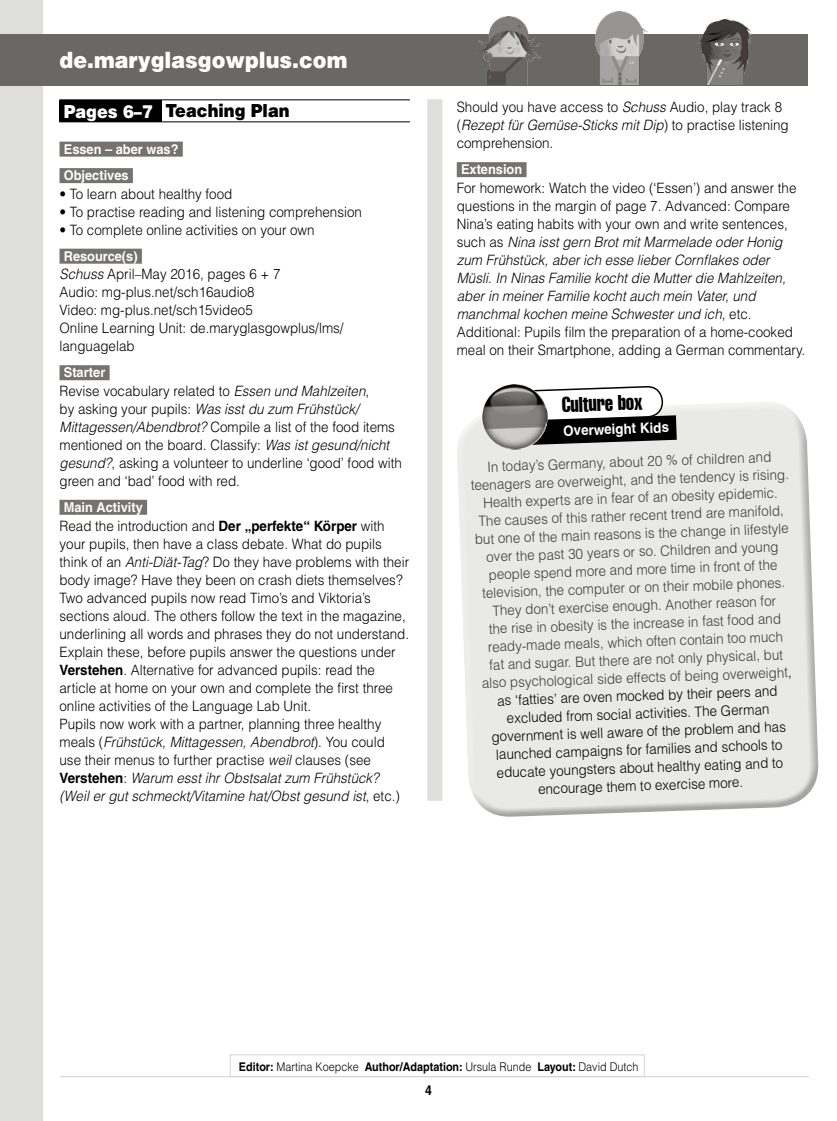
<style>
.page{position:relative;width:837px;height:1121px;background:#fff}
.page>*{position:absolute;margin:0;border:0;box-sizing:border-box;transform-origin:0 0}
.t1{font:900 22.5px "Helvetica LT";color:#fff;scale:.92 1}
.t2{font:extra-condensed 21px "Helvetica LT";color:#000;scale:.92 1}
.t3{font:900 18px "Helvetica LT";color:#000;scale:.9 1}
.t4{font:300 14.25px/18px "Helvetica LT";color:#000;scale:.94 1}
.t5{font:300 14.25px/18px "Helvetica LT";color:#3d3d3d;text-align:center;scale:.94 1}
.t6{font:300 14.25px "Helvetica LT";color:#000;scale:.93 1}
.t7{font:700 14.25px "Helvetica LT";color:#fff;scale:.94 1}
.t8{font:700 13.5px/26.5px "Helvetica LT";color:#fff;scale:.95 1}
.t9{font:700 13.5px "Helvetica LT";color:#000;scale:.9 1}
.t10{font:300 12px "Helvetica LT";color:#000;scale:.9 1}
.s1{color:#fff}
.s2{font-style:italic}
.s3{font-weight:700}
.s4{color:#000}
</style>
<div class="page">
<div style="left:0;top:0;width:43px;height:1120px;background:#dededd"></div>
<div style="left:427px;top:99px;width:15px;height:701px;background:#dededd"></div>
<hr style="left:60px;top:99px;width:350px;height:1px;background:#000">
<hr style="left:60px;top:121px;width:350px;height:1px;background:#000">
<div style="left:60px;top:142px;width:123px;height:15px;background:#75726f"></div>
<div style="left:60px;top:168px;width:73px;height:15px;background:#75726f"></div>
<div style="left:60px;top:249px;width:82px;height:15px;background:#75726f"></div>
<div style="left:60px;top:365px;width:50px;height:15px;background:#75726f"></div>
<div style="left:60px;top:500px;width:87px;height:15px;background:#75726f"></div>
<div style="left:60px;top:100px;width:102px;height:22px;background:#000"></div>
<div style="left:457px;top:162px;width:70px;height:15px;background:#75726f"></div>
<div style="left:0;top:34px;width:807px;height:51px;background:#6a6864"></div>
<div style="left:230px;top:1054px;width:415px;height:23px;border:1px solid #d3d3d2"></div>
<hr style="left:60px;top:1076px;width:749px;height:1px;background:#d3d3d2">
<img style="left:477px;top:17px;width:64px;height:68px">
<img style="left:595px;top:12px;width:52px;height:73px">
<img style="left:698px;top:20px;width:52px;height:65px">
<svg style="left:457px;top:411px;width:362px;height:406px;background:#e8e8e7"></svg>
<svg style="left:482px;top:386px;width:195px;height:107px"></svg>
<img style="left:482px;top:384px;width:66px;height:66px">
<h1 class="t1" style="left:60px;top:45px;width:314px">de.maryglasgowplus.com</h1>
<p class="t3" style="left:64px;top:99px;width:252px"><span class="s1">Pages 6–7</span> Teaching Plan</p>
<p class="t8" style="left:64px;top:135px;width:122px">Essen – aber was?<br>Objectives</p>
<p class="t6" style="left:60px;top:185px;width:187px">• To learn about healthy food</p>
<p class="t6" style="left:60px;top:203px;width:327px">• To practise reading and listening comprehension</p>
<p class="t6" style="left:60px;top:221px;width:276px">• To complete online activities on your own</p>
<p class="t8" style="left:64px;top:242px;width:79px">Resource(s)</p>
<p class="t4" style="left:60px;top:265px;width:304px"><span class="s2">Schuss</span> April–May 2016, pages 6 + 7<br>Audio: mg-plus.net/sch16audio8<br>Video: mg-plus.net/sch15video5<br>Online Learning Unit: de.maryglasgowplus/lms/ languagelab</p>
<p class="t8" style="left:64px;top:359px;width:45px">Starter</p>
<p class="t4" style="left:60px;top:382px;width:366px">Revise vocabulary related to <span class="s2">Essen und Mahlzeiten</span>,<br>by asking your pupils: <span class="s2">Was isst du zum Frühstück/ Mittagessen/Abendbrot?</span> Compile a list of the food items mentioned on the board. Classify: <span class="s2">Was ist gesund/nicht gesund?</span>, asking a volunteer to underline ‘good’ food with green and ‘bad’ food with red.</p>
<p class="t8" style="left:64px;top:493px;width:85px">Main Activity</p>
<p class="t4" style="left:60px;top:516px;width:373px">Read the introduction and <span class="s3">Der „perfekte“ Körper</span> with your pupils, then have a class debate. What do pupils think of an <span class="s2">Anti-Diät-Tag</span>? Do they have problems with their body image? Have they been on crash diets themselves?<br>Two advanced pupils now read Timo’s and Viktoria’s sections aloud. The others follow the text in the magazine, underlining all words and phrases they do not understand.<br>Explain these, before pupils answer the questions under <span class="s3">Verstehen</span>. Alternative for advanced pupils: read the article at home on your own and complete the first three online activities of the Language Lab Unit.<br>Pupils now work with a partner, planning three healthy meals (<span class="s2">Frühstück, Mittagessen, Abendbrot</span>). You could use their menus to further practise <span class="s2">weil</span> clauses (see <span class="s3">Verstehen</span>: <span class="s2">Warum esst ihr Obstsalat zum Frühstück? (Weil er gut schmeckt/Vitamine hat/Obst gesund ist</span>, etc.)</p>
<p class="t4" style="left:457px;top:98px;width:355px">Should you have access to <span class="s2">Schuss</span> Audio, play track 8 (<span class="s2">Rezept für Gemüse-Sticks mit Dip</span>) to practise listening comprehension.</p>
<p class="t8" style="left:461px;top:156px;width:66px">Extension</p>
<p class="t4" style="left:457px;top:179px;width:372px">For homework: Watch the video (‘Essen’) and answer the questions in the margin of page 7. Advanced: Compare Nina’s eating habits with your own and write sentences, such as <span class="s2">Nina isst gern Brot mit Marmelade oder Honig zum Frühstück, aber ich esse lieber Cornflakes oder Müsli</span>. <span class="s2">In Ninas Familie kocht die Mutter die Mahlzeiten, aber in meiner Familie kocht auch mein Vater, und manchmal kochen meine Schwester und ich</span>, etc.<br>Additional: Pupils film the preparation of a home-cooked meal on their Smartphone, adding a German commentary.</p>
<h2 class="t2" style="left:561px;top:391px;width:89px;rotate:-2deg">Culture box</h2>
<p class="t7" style="left:563px;top:422px;width:114px;rotate:-2deg">Overweight Kids</p>
<p class="t5" style="left:470px;top:458px;width:340px;rotate:-2deg">In today’s Germany, about 20 % of children and teenagers are overweight, and the tendency is rising.<br>Health experts are in fear of an obesity epidemic.<br>The causes of this rather recent trend are manifold, but one of the main reasons is the change in lifestyle over the past 30 years or so. Children and young people spend more and more time in front of the television, the computer or on their mobile phones.<br>They don’t exercise enough. Another reason for<br>the rise in obesity is the increase in fast food and ready-made meals, which often contain too much<br>fat and sugar. But there are not only physical, but also psychological side effects of being overweight<span class="s4">, as ‘fatties’ are oven mocked by their peers and excluded from social activities. The German government is well aware of the problem and has launched campaigns for families and schools to educate youngsters about healthy eating and to encourage them to exercise more.</span></p>
<p class="t10" style="left:239px;top:1058px;width:445px"><span class="s3">Editor:</span> Martina Koepcke <span class="s3">Author/Adaptation:</span> Ursula Runde <span class="s3">Layout:</span> David Dutch</p>
<p class="t9" style="left:425px;top:1082px;width:9px">4</p>
</div>
